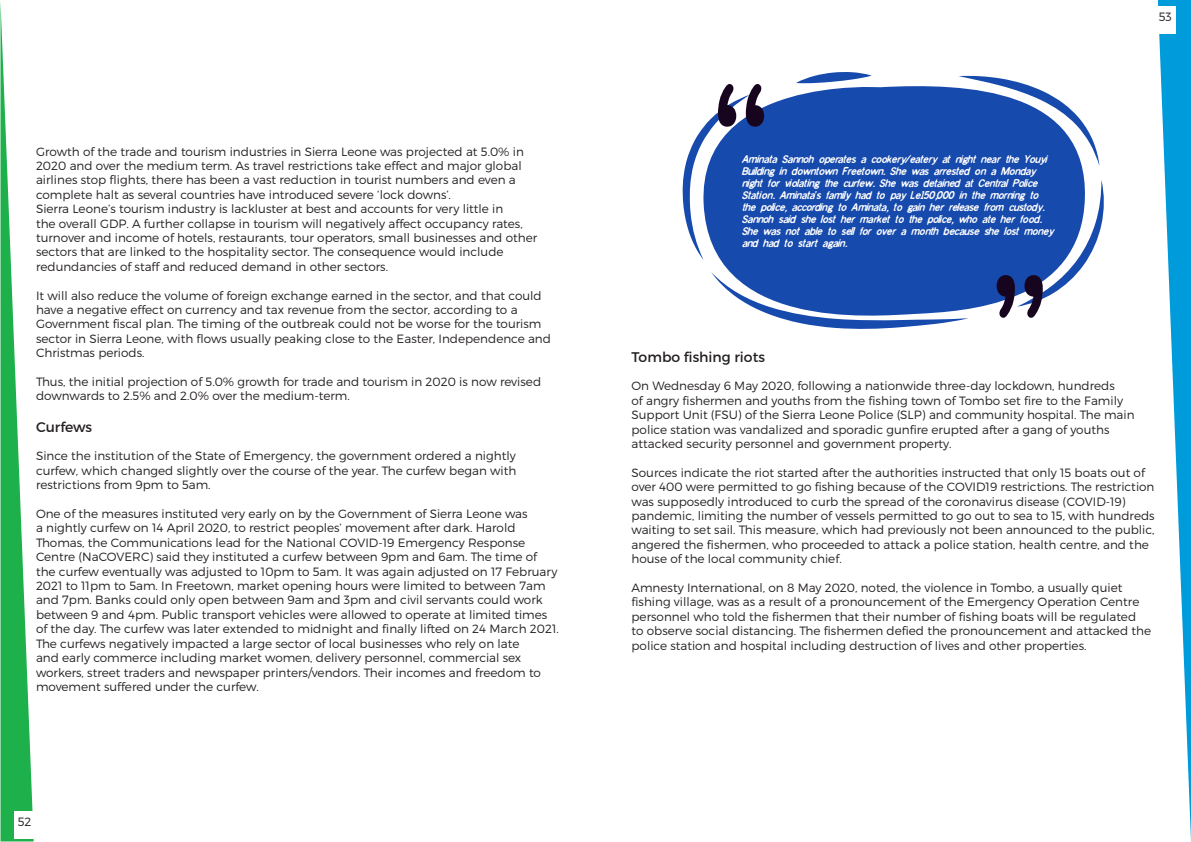
<style>
.page{position:relative;width:1191px;height:842px;background:#fff}
.page>*{position:absolute;margin:0;border:0;box-sizing:border-box;transform-origin:0 0}
.t1{font:14px "Montserrat";color:#231f20}
.t2{font:300 12px/14.4px "Montserrat";color:#231f20}
.t3{font:italic 10px/12px "Blue Bond";color:#fff}
</style>
<div class="page">
<svg style="left:0;top:2px;width:34px;height:839px"></svg>
<svg style="left:1157px;top:0;width:34px;height:840px"></svg>
<div style="left:14px;top:811px;width:27px;height:27px;background:#fff"></div>
<div style="left:1148px;top:6px;width:27px;height:27px;background:#fff"></div>
<div style="left:720px;top:83px;width:365px;height:236px;background:#174aad"></div>
<svg style="left:796px;top:72px;width:75px;height:11px"></svg>
<svg style="left:958px;top:75px;width:141px;height:91px"></svg>
<svg style="left:711px;top:272px;width:257px;height:57px"></svg>
<svg style="left:682px;top:84px;width:82px;height:176px"></svg>
<svg style="left:996px;top:180px;width:108px;height:138px"></svg>
<p class="t2" style="left:36px;top:144px;width:489px">Growth of the trade and tourism industries in Sierra Leone was projected at 5.0% in 2020 and over the medium term. As travel restrictions take effect and major global airlines stop flights, there has been a vast reduction in tourist numbers and even a complete halt as several countries have introduced severe ‘lock downs’.</p>
<p class="t2" style="left:36px;top:202px;width:503px">Sierra Leone’s tourism industry is lackluster at best and accounts for very little in<br>the overall GDP. A further collapse in tourism will negatively affect occupancy rates, turnover and income of hotels, restaurants, tour operators, small businesses and other sectors that are linked to the hospitality sector. The consequence would include redundancies of staff and reduced demand in other sectors.</p>
<p class="t2" style="left:36px;top:288px;width:516px">It will also reduce the volume of foreign exchange earned in the sector, and that could have a negative effect on currency and tax revenue from the sector, according to a Government fiscal plan. The timing of the outbreak could not be worse for the tourism sector in Sierra Leone, with flows usually peaking close to the Easter, Independence and Christmas periods.</p>
<p class="t2" style="left:36px;top:374px;width:506px">Thus, the initial projection of 5.0% growth for trade and tourism in 2020 is now revised downwards to 2.5% and 2.0% over the medium-term.</p>
<p class="t1" style="left:36px;top:418px;width:58px">Curfews</p>
<p class="t2" style="left:36px;top:449px;width:482px;text-align:justify">Since the institution of the State of Emergency, the government ordered a nightly curfew, which changed slightly over the course of the year. The curfew began with restrictions from 9pm to 5am.</p>
<p class="t2" style="left:36px;top:506px;width:524px">One of the measures instituted very early on by the Government of Sierra Leone was<br>a nightly curfew on 14 April 2020, to restrict peoples’ movement after dark. Harold Thomas, the Communications lead for the National COVID-19 Emergency Response Centre (NaCOVERC) said they instituted a curfew between 9pm and 6am. The time of the curfew eventually was adjusted to 10pm to 5am. It was again adjusted on 17 February 2021 to 11pm to 5am. In Freetown, market opening hours were limited to between 7am and 7pm. Banks could only open between 9am and 3pm and civil servants could work between 9 and 4pm. Public transport vehicles were allowed to operate at limited times of the day. The curfew was later extended to midnight and finally lifted on 24 March 2021.</p>
<p class="t2" style="left:36px;top:636px;width:506px">The curfews negatively impacted a large sector of local businesses who rely on late and early commerce including market women, delivery personnel, commercial sex workers, street traders and newspaper printers/vendors. Their incomes and freedom to movement suffered under the curfew.</p>
<p class="t2" style="left:18px;top:814px;width:15px">52</p>
<p class="t3" style="left:742px;top:153px;width:313px">Aminata Sannoh operates a cookery/eatery at night near the Youyi Building in downtown Freetown. She was arrested on a Monday night for violating the curfew. She was detained at Central Police Station. Aminata’s family had to pay Le150,000 in the morning to the police, according to Aminata, to gain her release from custody.<br>Sannoh said she lost her market to the police, who ate her food.<br>She was not able to sell for over a month because she lost money and had to start again.</p>
<p class="t2" style="left:1158px;top:9px;width:15px">53</p>
<p class="t1" style="left:631px;top:348px;width:135px">Tombo fishing riots</p>
<p class="t2" style="left:631px;top:379px;width:504px">On Wednesday 6 May 2020, following a nationwide three-day lockdown, hundreds<br>of angry fishermen and youths from the fishing town of Tombo set fire to the Family Support Unit (FSU) of the Sierra Leone Police (SLP) and community hospital. The main police station was vandalized and sporadic gunfire erupted after a gang of youths attacked security personnel and government property.</p>
<p class="t2" style="left:631px;top:465px;width:524px">Sources indicate the riot started after the authorities instructed that only 15 boats out of over 400 were permitted to go fishing because of the COVID19 restrictions. The restriction was supposedly introduced to curb the spread of the coronavirus disease (COVID-19) pandemic, limiting the number of vessels permitted to go out to sea to 15, with hundreds waiting to set sail. This measure, which had previously not been announced to the public, angered the fishermen, who proceeded to attack a police station, health centre, and the house of the local community chief.</p>
<p class="t2" style="left:631px;top:580px;width:521px">Amnesty International, on 8 May 2020, noted, the violence in Tombo, a usually quiet fishing village, was as a result of a pronouncement of the Emergency Operation Centre personnel who told the fishermen that their number of fishing boats will be regulated to observe social distancing. The fishermen defied the pronouncement and attacked the police station and hospital including destruction of lives and other properties.</p>
</div>
